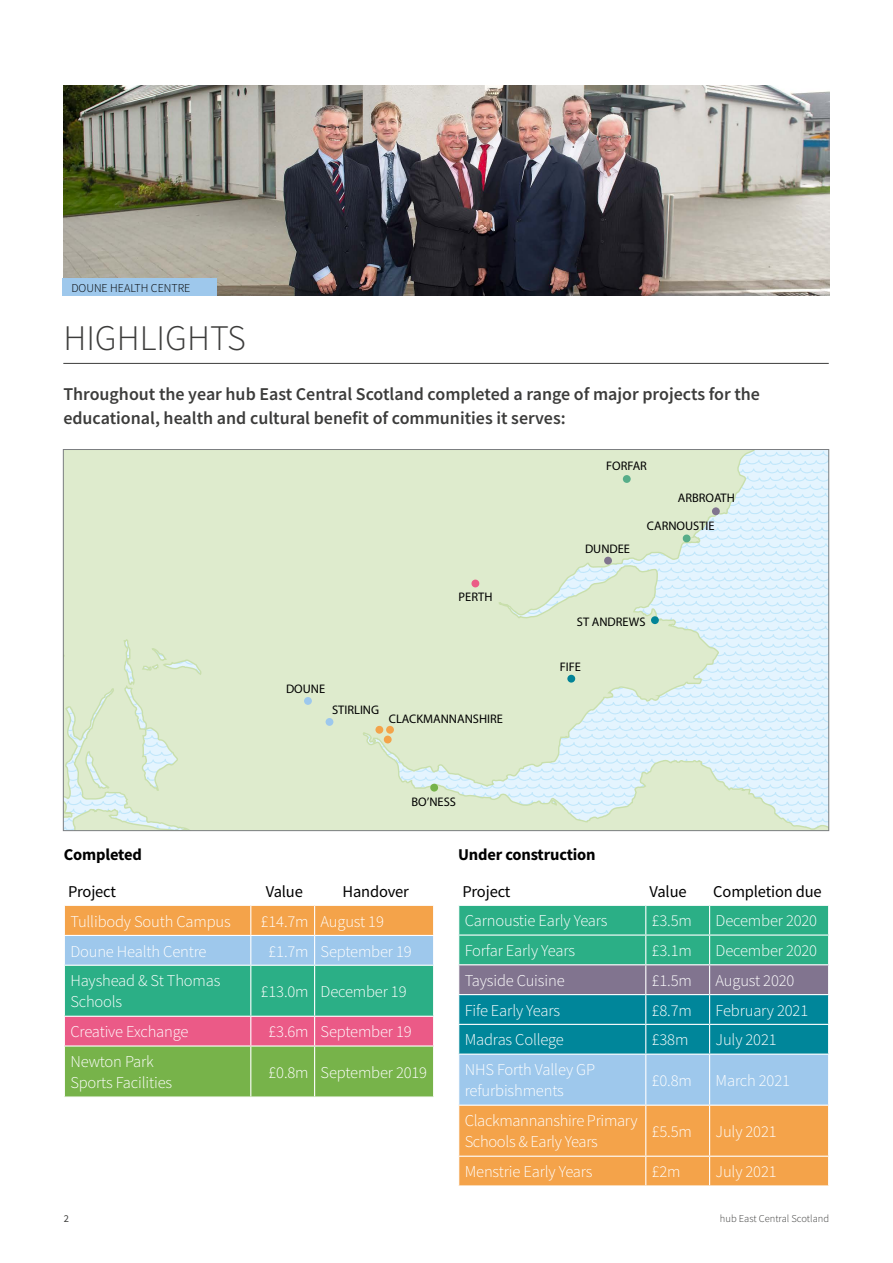
<style>
.page{position:relative;width:893px;height:1263px;background:#fff}
.page>*{position:absolute;margin:0;border:0;box-sizing:border-box;transform-origin:0 0}
.t1{font:300 36px "Source Sans Pro";color:#3c3c3b}
.t2{font:600 18px/24px "Source Sans Pro";color:#3c3c3b}
.t3{font:300 16.5px/21px "Source Sans Pro";letter-spacing:-.01em;color:#fff}
.t4{font:16.5px "Source Sans Pro";letter-spacing:-.01em;color:#000}
.t5{font:700 16.5px "Source Sans Pro";letter-spacing:-.01em;color:#000}
.t6{font:12.45px "Myriad Pro";color:#000}
.t7{font:300 12px "Source Sans Pro";color:#000}
.t8{font:300 10.5px "Source Sans Pro";color:#3c3c3b}
.t9{font:10.5px "Source Sans Pro";color:#3c3c3b}
</style>
<div class="page">
<svg style="left:65px;top:451px;width:762px;height:378px;background:#ddecd7"></svg>
<div style="left:471px;top:580px;width:8px;height:7px;background:#eb5b87;border-radius:50%"></div>
<div style="left:430px;top:784px;width:8px;height:7px;background:#77b34b;border-radius:50%"></div>
<div style="left:604px;top:557px;width:8px;height:7px;background:#80748f;border-radius:50%"></div>
<div style="left:712px;top:507px;width:8px;height:8px;background:#80748f;border-radius:50%"></div>
<div style="left:384px;top:736px;width:8px;height:7px;background:#f3a34a;border-radius:50%"></div>
<div style="left:386px;top:726px;width:8px;height:8px;background:#f3a34a;border-radius:50%"></div>
<div style="left:375px;top:726px;width:8px;height:8px;background:#f3a34a;border-radius:50%"></div>
<div style="left:304px;top:697px;width:8px;height:8px;background:#9dc8ed;border-radius:50%"></div>
<div style="left:326px;top:718px;width:7px;height:8px;background:#9dc8ed;border-radius:50%"></div>
<div style="left:623px;top:475px;width:8px;height:8px;background:#56ad89;border-radius:50%"></div>
<svg style="left:682px;top:534px;width:13px;height:9px"></svg>
<div style="left:651px;top:616px;width:8px;height:8px;background:#028497;border-radius:50%"></div>
<div style="left:567px;top:675px;width:8px;height:8px;background:#028497;border-radius:50%"></div>
<hr style="left:63px;top:363px;width:766px;height:1px;background:#3c3c3b">
<svg style="left:64px;top:905px;width:370px;height:191px;background:#91a881"></svg>
<hr style="left:64px;top:1045px;width:187px;height:1px;background:#fff">
<hr style="left:64px;top:1046px;width:1px;height:50px;background:#fff">
<hr style="left:251px;top:1045px;width:64px;height:1px;background:#fff">
<hr style="left:250px;top:1046px;width:1px;height:50px;background:#fff">
<hr style="left:315px;top:1045px;width:119px;height:1px;background:#fff">
<hr style="left:314px;top:1046px;width:1px;height:50px;background:#fff">
<hr style="left:433px;top:1046px;width:1px;height:50px;background:#fff">
<svg style="left:458px;top:905px;width:371px;height:280px;background:#7fa591"></svg>
<img style="left:64px;top:85px;width:765px;height:211px">
<div style="left:63px;top:279px;width:154px;height:17px;background:#9ec8ec"></div>
<p class="t7" style="left:71px;top:280px;width:121px">DOUNE HEALTH CENTRE</p>
<h1 class="t1" style="left:63px;top:316px;width:184px">HIGHLIGHTS</h1>
<p class="t2" style="left:63px;top:382px;width:698px">Throughout the year hub East Central Scotland completed a range of major projects for the educational, health and cultural benefit of communities it serves:</p>
<p class="t6" style="left:606px;top:458px;width:42px">FORFAR</p>
<p class="t6" style="left:678px;top:490px;width:59px">ARBROATH</p>
<p class="t6" style="left:459px;top:589px;width:35px">PERTH</p>
<p class="t6" style="left:286px;top:681px;width:41px">DOUNE</p>
<p class="t6" style="left:332px;top:702px;width:49px">STIRLING</p>
<p class="t6" style="left:389px;top:711px;width:116px">CLACKMANNANSHIRE</p>
<p class="t6" style="left:411px;top:794px;width:46px">BO’NESS</p>
<p class="t6" style="left:585px;top:541px;width:47px">DUNDEE</p>
<p class="t6" style="left:647px;top:519px;width:69px">CARNOUSTIE</p>
<p class="t6" style="left:577px;top:614px;width:70px">ST ANDREWS</p>
<p class="t6" style="left:560px;top:659px;width:23px">FIFE</p>
<p class="t5" style="left:64px;top:844px;width:80px">Completed</p>
<p class="t4" style="left:68px;top:881px;width:50px">Project</p>
<p class="t4" style="left:266px;top:881px;width:39px">Value</p>
<p class="t4" style="left:342px;top:881px;width:68px">Handover</p>
<p class="t3" style="left:70px;top:910px;width:162px">Tullibody South Campus</p>
<p class="t3" style="left:261px;top:910px;width:125px">£14.7m August 19</p>
<p class="t3" style="left:70px;top:940px;width:138px">Doune Health Centre</p>
<p class="t3" style="left:269px;top:940px;width:145px">£1.7m September 19</p>
<p class="t3" style="left:70px;top:970px;width:152px">Hayshead &amp; St Thomas<br>Schools</p>
<p class="t3" style="left:261px;top:981px;width:147px">£13.0m December 19</p>
<p class="t3" style="left:70px;top:1021px;width:120px">Creative Exchange</p>
<p class="t3" style="left:269px;top:1021px;width:145px">£3.6m September 19</p>
<p class="t3" style="left:70px;top:1051px;width:103px">Newton Park<br>Sports Facilities</p>
<p class="t3" style="left:269px;top:1062px;width:160px">£0.8m September 2019</p>
<p class="t5" style="left:458px;top:844px;width:139px">Under construction</p>
<p class="t4" style="left:462px;top:881px;width:50px">Project</p>
<p class="t4" style="left:649px;top:881px;width:39px">Value</p>
<p class="t4" style="left:713px;top:881px;width:110px">Completion due</p>
<p class="t3" style="left:465px;top:910px;width:144px">Carnoustie Early Years</p>
<p class="t3" style="left:652px;top:910px;width:42px">£3.5m</p>
<p class="t3" style="left:716px;top:910px;width:103px">December 2020</p>
<p class="t3" style="left:465px;top:940px;width:112px">Forfar Early Years</p>
<p class="t3" style="left:652px;top:940px;width:42px">£3.1m</p>
<p class="t3" style="left:716px;top:940px;width:103px">December 2020</p>
<p class="t3" style="left:465px;top:970px;width:101px">Tayside Cuisine</p>
<p class="t3" style="left:652px;top:970px;width:42px">£1.5m</p>
<p class="t3" style="left:716px;top:970px;width:80px">August 2020</p>
<p class="t3" style="left:465px;top:1000px;width:97px">Fife Early Years</p>
<p class="t3" style="left:652px;top:1000px;width:42px">£8.7m</p>
<p class="t3" style="left:716px;top:1000px;width:94px">February 2021</p>
<p class="t3" style="left:465px;top:1029px;width:101px">Madras College</p>
<p class="t3" style="left:652px;top:1029px;width:38px">£38m</p>
<p class="t3" style="left:716px;top:1029px;width:63px">July 2021</p>
<p class="t3" style="left:465px;top:1059px;width:132px">NHS Forth Valley GP refurbishments</p>
<p class="t3" style="left:652px;top:1070px;width:42px">£0.8m</p>
<p class="t3" style="left:716px;top:1070px;width:76px">March 2021</p>
<p class="t3" style="left:465px;top:1110px;width:174px">Clackmannanshire Primary<br>Schools &amp; Early Years</p>
<p class="t3" style="left:652px;top:1121px;width:42px">£5.5m</p>
<p class="t3" style="left:716px;top:1121px;width:63px">July 2021</p>
<p class="t3" style="left:465px;top:1161px;width:129px">Menstrie Early Years</p>
<p class="t3" style="left:652px;top:1161px;width:30px">£2m</p>
<p class="t3" style="left:716px;top:1161px;width:63px">July 2021</p>
<p class="t9" style="left:64px;top:1212px;width:7px">2</p>
<p class="t8" style="left:720px;top:1212px;width:111px">hub East Central Scotland</p>
</div>
